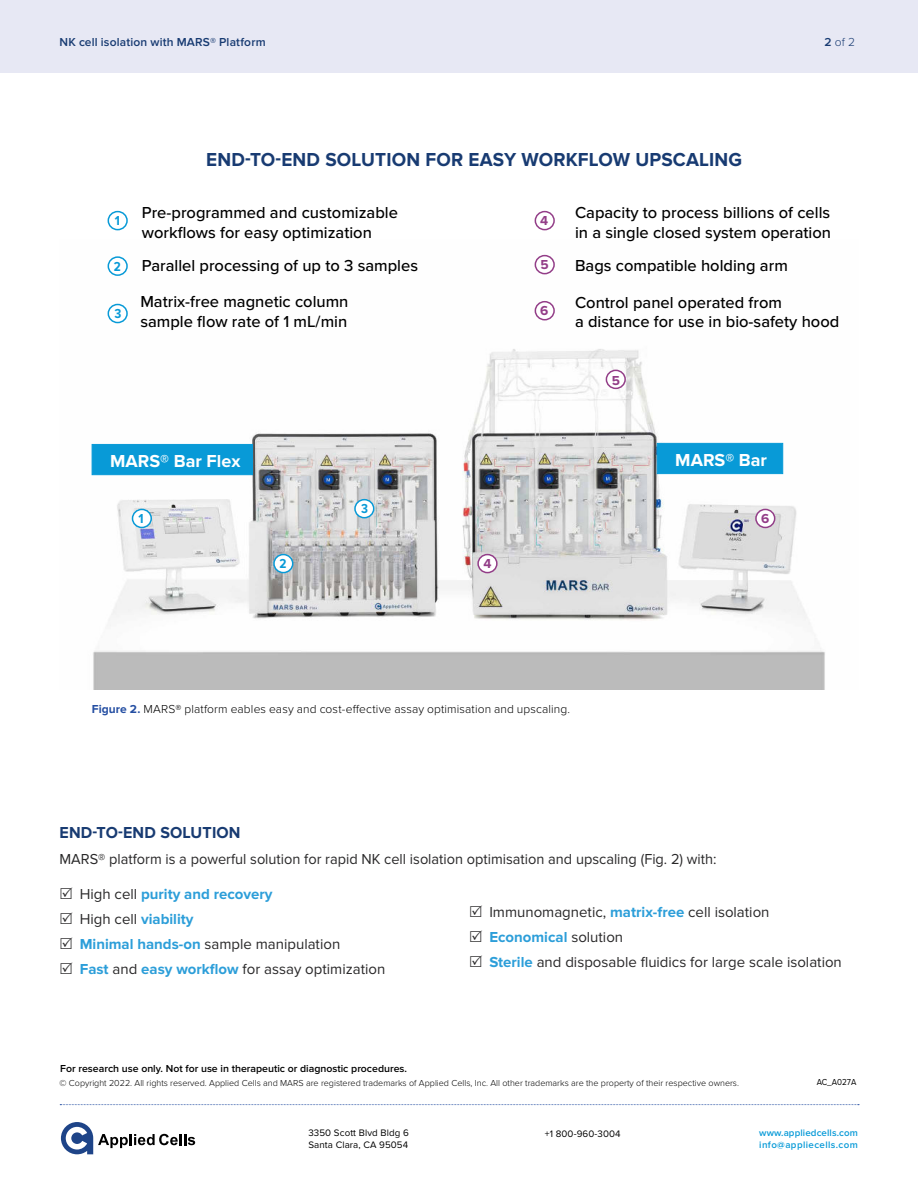
<style>
.page{position:relative;width:918px;height:1188px;background:#fff}
.page>*{position:absolute;margin:0;border:0;box-sizing:border-box;transform-origin:0 0}
.t1{font:700 19.5px "Proxima Nova";letter-spacing:.01em;color:#183b72}
.t2{font:700 18px "Proxima Nova";color:#fff}
.t3{font:500 16.5px/19.8px "Proxima Nova";color:#000}
.t4{font:700 16.5px "Proxima Nova";letter-spacing:.01em;color:#183b72}
.t5{font:15px/25px "Proxima Nova";color:#292829}
.t6{font:700 13.5px "Proxima Nova Cond";color:#089ad7}
.t7{font:700 13.5px "Proxima Nova";color:#933e88}
.t8{font:300 12px "Proxima Nova";letter-spacing:.01em;color:#000}
.t9{font:600 12px "Proxima Nova";letter-spacing:.015em;color:#183b72}
.t10{font:300 12px "Proxima Nova";color:#183b72}
.t11{font:600 10.5px "Proxima Nova";color:#000}
.t12{font:9.75px/12px "Proxima Nova";letter-spacing:.01em;color:#000}
.t13{font:600 9.75px/12px "Proxima Nova";letter-spacing:.025em;color:#089ad7}
.t14{font:300 9px "Proxima Nova";color:#000}
.t15{font:9px "Proxima Nova";color:#000;scale:.9 1}
.s1{font-weight:600}
.s2{font-weight:700;color:#244ea2}
.s3{font-weight:700;color:#2c9ed9}
</style>
<div class="page">
<div style="left:0;top:0;width:918px;height:73px;background:#e7e8f4"></div>
<svg style="left:61px;top:1122px;width:134px;height:32px"></svg>
<svg style="left:60px;top:1104px;width:799px;height:1px"></svg>
<img style="left:91px;top:254px;width:734px;height:435px">
<div style="left:274px;top:555px;width:19px;height:18px;background:#fff;border-radius:50%"></div>
<div style="left:273px;top:554px;width:20px;height:19px;border:2px solid #089ad7;border-radius:50%"></div>
<div style="left:133px;top:509px;width:18px;height:18px;background:#fff;border-radius:50%"></div>
<div style="left:132px;top:509px;width:20px;height:19px;border:2px solid #089ad7;border-radius:50%"></div>
<div style="left:606px;top:370px;width:19px;height:18px;background:#fff;border-radius:50%"></div>
<div style="left:606px;top:370px;width:20px;height:19px;border:2px solid #933e88;border-radius:50%"></div>
<div style="left:478px;top:555px;width:19px;height:18px;background:#fff;border-radius:50%"></div>
<div style="left:477px;top:554px;width:21px;height:19px;border:2px solid #933e88;border-radius:50%"></div>
<div style="left:756px;top:509px;width:19px;height:18px;background:#fff;border-radius:50%"></div>
<div style="left:755px;top:509px;width:20px;height:19px;border:2px solid #933e88;border-radius:50%"></div>
<div style="left:355px;top:500px;width:19px;height:18px;background:#fff;border-radius:50%"></div>
<div style="left:354px;top:499px;width:20px;height:19px;border:2px solid #089ad7;border-radius:50%"></div>
<div style="left:92px;top:444px;width:161px;height:31px;background:#089ad7"></div>
<svg style="left:657px;top:443px;width:126px;height:31px;background:#089ad7"></svg>
<div style="left:108px;top:211px;width:20px;height:19px;border:2px solid #089ad7;border-radius:50%"></div>
<div style="left:108px;top:257px;width:19px;height:18px;background:#fff;border-radius:50%"></div>
<div style="left:108px;top:256px;width:20px;height:20px;border:2px solid #089ad7;border-radius:50%"></div>
<div style="left:108px;top:304px;width:19px;height:19px;background:#fff;border-radius:50%"></div>
<div style="left:108px;top:304px;width:20px;height:19px;border:2px solid #089ad7;border-radius:50%"></div>
<div style="left:535px;top:211px;width:20px;height:19px;border:2px solid #933e88;border-radius:50%"></div>
<div style="left:535px;top:302px;width:19px;height:18px;background:#fff;border-radius:50%"></div>
<div style="left:535px;top:301px;width:20px;height:19px;border:2px solid #933e88;border-radius:50%"></div>
<div style="left:535px;top:256px;width:19px;height:18px;background:#fff;border-radius:50%"></div>
<div style="left:535px;top:255px;width:20px;height:19px;border:2px solid #933e88;border-radius:50%"></div>
<p class="t9" style="left:60px;top:37px;width:208px">NK cell isolation with MARS® Platform</p>
<p class="t10" style="left:825px;top:37px;width:32px"><span class="s1">2</span> of 2</p>
<h1 class="t1" style="left:206px;top:151px;width:537px">END-TO-END SOLUTION FOR EASY WORKFLOW UPSCALING</h1>
<p class="t6" style="left:115px;top:215px;width:7px">1</p>
<p class="t3" style="left:142px;top:204px;width:258px">Pre-programmed and customizable workflows for easy optimization</p>
<p class="t6" style="left:114px;top:260px;width:9px">2</p>
<p class="t3" style="left:140px;top:248px;width:279px;line-height:36.2px">Parallel processing of up to 3 samples<br>Matrix-free magnetic column</p>
<p class="t3" style="left:140px;top:313px;width:208px">sample flow rate of 1 mL/min</p>
<p class="t6" style="left:114px;top:308px;width:8px">3</p>
<p class="t7" style="left:540px;top:215px;width:10px">4</p>
<p class="t7" style="left:541px;top:259px;width:10px">5</p>
<p class="t7" style="left:540px;top:305px;width:10px">6</p>
<p class="t3" style="left:575px;top:204px;width:258px">Capacity to process billions of cells in a single closed system operation</p>
<p class="t3" style="left:575px;top:256px;width:214px">Bags compatible holding arm</p>
<p class="t3" style="left:575px;top:293px;width:266px">Control panel operated from<br>a distance for use in bio-safety hood</p>
<p class="t7" style="left:612px;top:375px;width:10px">5</p>
<p class="t2" style="left:110px;top:453px;width:132px">MARS® Bar Flex</p>
<p class="t2" style="left:675px;top:452px;width:93px">MARS® Bar</p>
<p class="t6" style="left:138px;top:513px;width:7px">1</p>
<p class="t6" style="left:280px;top:558px;width:9px">2</p>
<p class="t6" style="left:361px;top:503px;width:8px">3</p>
<p class="t7" style="left:483px;top:558px;width:10px">4</p>
<p class="t8" style="left:92px;top:704px;width:480px"><span class="s2">Figure 2.</span> MARS® platform eables easy and cost-effective assay optimisation and upscaling.</p>
<p class="t7" style="left:761px;top:512px;width:10px">6</p>
<p class="t4" style="left:60px;top:825px;width:183px">END-TO-END SOLUTION</p>
<p class="t5" style="left:60px;top:847px;width:659px">MARS® platform is a powerful solution for rapid NK cell isolation optimisation and upscaling (Fig. 2) with:</p>
<p class="t5" style="left:80px;top:883px;width:307px">High cell <span class="s3">purity and recovery<br></span>High cell <span class="s3">viability<br>Minimal hands-on</span> sample manipulation<br><span class="s3">Fast</span> and <span class="s3">easy workflow</span> for assay optimization</p>
<p class="t5" style="left:489px;top:900px;width:354px">Immunomagnetic, <span class="s3">matrix-free</span> cell isolation<br><span class="s3">Economical</span> solution<br><span class="s3">Sterile</span> and disposable fluidics for large scale isolation</p>
<p class="t11" style="left:60px;top:1064px;width:348px">For research use only. Not for use in therapeutic or diagnostic procedures.</p>
<p class="t14" style="left:60px;top:1080px;width:681px">© Copyright 2022. All rights reserved. Applied Cells and MARS are registered trademarks of Applied Cells, Inc. All other trademarks are the property of their respective owners.</p>
<p class="t15" style="left:817px;top:1079px;width:46px">AC_A027A</p>
<p class="t12" style="left:308px;top:1128px;width:102px">3350 Scott Blvd Bldg 6<br>Santa Clara, CA 95054</p>
<p class="t13" style="left:759px;top:1128px;width:100px">www.appliedcells.com info@appliecells.com</p>
<p class="t12" style="left:545px;top:1128px;width:77px">+1 800-960-3004</p>
</div>
